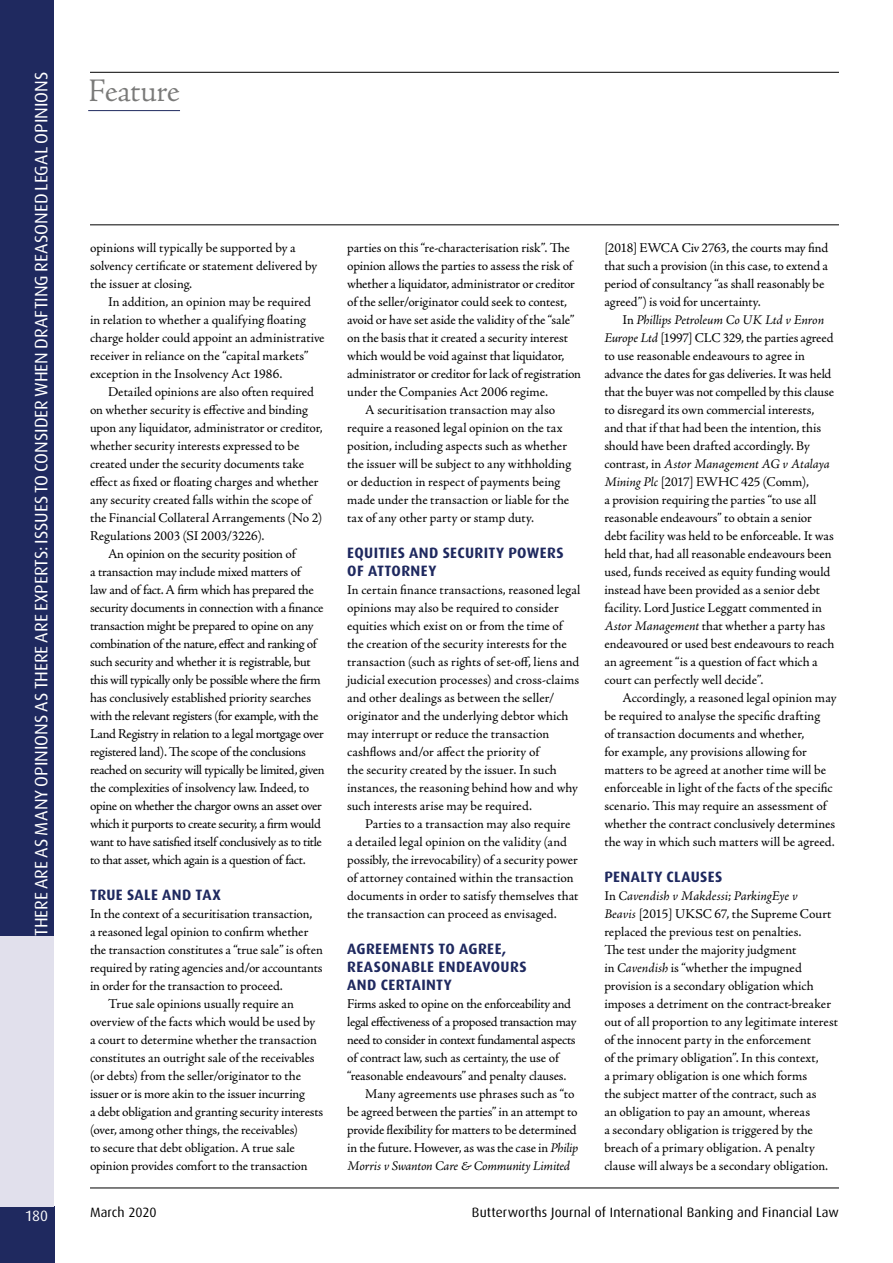
<style>
.page{position:relative;width:893px;height:1263px;background:#fff}
.page>*{position:absolute;margin:0;border:0;box-sizing:border-box;transform-origin:0 0}
.t1{font:300 33px "Adobe Jenson Pro";letter-spacing:-.015em;color:#7a7a79}
.t2{font:18px "Dax";color:#fff}
.j-H1{font:700 15px/18px "Dax";letter-spacing:.025em;color:#1f295f}
.t3{font:15px "Dax";color:#fff}
.j-Para{font:13.5px/18px "Adobe Jenson Pro";letter-spacing:-.01em;color:#000}
.j-PC{font:13.5px/18px "Adobe Jenson Pro";letter-spacing:-.005em;color:#000}
.j-PC-2{font:13.5px/18px "Adobe Jenson Pro";letter-spacing:-.025em;color:#000}
.t4{font:13.5px "Dax";letter-spacing:.01em;color:#000}
.s1{font-style:italic}
</style>
<div class="page">
<div style="left:0;top:1206px;width:54px;height:57px;background:#1f295f"></div>
<hr style="left:90px;top:72px;width:749px;height:1px;background:#000">
<hr style="left:90px;top:1188px;width:749px;height:1px;background:#000">
<div style="left:0;top:0;width:54px;height:936px;background:#1f295f"></div>
<div style="left:0;top:936px;width:54px;height:270px;background:#e1e0ec"></div>
<hr style="left:88px;top:110px;width:92px;height:1px;background:#1f295f">
<hr style="left:90px;top:225px;width:749px;height:1px;background:#000">
<h2 class="t2" style="left:31px;top:936px;width:866px;rotate:-90deg">THERE ARE AS MANY OPINIONS AS THERE ARE EXPERTS: ISSUES TO CONSIDER WHEN DRAFTING REASONED LEGAL OPINIONS</h2>
<h1 class="t1" style="left:88px;top:72px;width:93px">Feature</h1>
<p class="j-Para" style="left:90px;top:239px;width:229px">opinions will typically be supported by a solvency certificate or statement delivered by the issuer at closing.</p>
<p class="j-Para" style="left:90px;top:293px;width:236px;text-indent:18px">In addition, an opinion may be required in relation to whether a qualifying floating charge holder could appoint an administrative receiver in reliance on the “capital markets” exception in the Insolvency Act 1986.</p>
<p class="j-Para" style="left:90px;top:383px;width:234px;text-indent:18px">Detailed opinions are also often required on whether security is effective and binding upon any liquidator, administrator or creditor, whether security interests expressed to be created under the security documents take effect as fixed or floating charges and whether any security created falls within the scope of the Financial Collateral Arrangements (No 2)<br>Regulations 2003 (SI 2003/3226).</p>
<p class="j-Para" style="left:90px;top:545px;width:236px;text-indent:18px">An opinion on the security position of<br>a transaction may include mixed matters of<br>law and of fact. A firm which has prepared the security documents in connection with a finance transaction might be prepared to opine on any combination of the nature, effect and ranking of such security and whether it is registrable, but this will typically only be possible where the firm has conclusively established priority searches with the relevant registers (for example, with the Land Registry in relation to a legal mortgage over registered land). The scope of the conclusions reached on security will typically be limited, given the complexities of insolvency law. Indeed, to opine on whether the chargor owns an asset over which it purports to create security, a firm would want to have satisfied itself conclusively as to title to that asset, which again is a question of fact.</p>
<p class="j-H1" style="left:90px;top:886px;width:132px">TRUE SALE AND TAX</p>
<p class="j-PC" style="left:90px;top:905px;width:234px">In the context of a securitisation transaction,<br>a reasoned legal opinion to confirm whether the transaction constitutes a “true sale” is often required by rating agencies and/or accountants in order for the transaction to proceed.</p>
<p class="j-Para" style="left:90px;top:995px;width:235px;text-indent:18px">True sale opinions usually require an overview of the facts which would be used by a court to determine whether the transaction constitutes an outright sale of the receivables (or debts) from the seller/originator to the issuer or is more akin to the issuer incurring<br>a debt obligation and granting security interests (over, among other things, the receivables)<br>to secure that debt obligation. A true sale opinion provides comfort to the transaction</p>
<p class="j-Para" style="left:347px;top:239px;width:235px">parties on this “re-characterisation risk”. The opinion allows the parties to assess the risk of whether a liquidator, administrator or creditor of the seller/originator could seek to contest, avoid or have set aside the validity of the “sale” on the basis that it created a security interest which would be void against that liquidator, administrator or creditor for lack of registration under the Companies Act 2006 regime.</p>
<p class="j-Para" style="left:347px;top:401px;width:225px;text-indent:18px">A securitisation transaction may also require a reasoned legal opinion on the tax position, including aspects such as whether the issuer will be subject to any withholding or deduction in respect of payments being made under the transaction or liable for the tax of any other party or stamp duty.</p>
<p class="j-H1" style="left:347px;top:544px;width:218px">EQUITIES AND SECURITY POWERS<br>OF ATTORNEY</p>
<p class="j-PC" style="left:347px;top:581px;width:235px">In certain finance transactions, reasoned legal opinions may also be required to consider equities which exist on or from the time of the creation of the security interests for the transaction (such as rights of set-off, liens and judicial execution processes) and cross-claims and other dealings as between the seller/ originator and the underlying debtor which may interrupt or reduce the transaction cashflows and/or affect the priority of<br>the security created by the issuer. In such instances, the reasoning behind how and why such interests arise may be required.</p>
<p class="j-Para" style="left:347px;top:815px;width:233px;text-indent:18px">Parties to a transaction may also require a detailed legal opinion on the validity (and possibly, the irrevocability) of a security power of attorney contained within the transaction documents in order to satisfy themselves that the transaction can proceed as envisaged.</p>
<p class="j-H1" style="left:347px;top:940px;width:181px">AGREEMENTS TO AGREE,<br>REASONABLE ENDEAVOURS<br>AND CERTAINTY</p>
<p class="j-PC-2" style="left:347px;top:995px;width:231px">Firms asked to opine on the enforceability and legal effectiveness of a proposed transaction may need to consider in context fundamental aspects of contract law, such as certainty, the use of “reasonable endeavours” and penalty clauses.</p>
<p class="j-Para" style="left:347px;top:1085px;width:233px;text-indent:18px">Many agreements use phrases such as “to be agreed between the parties” in an attempt to provide flexibility for matters to be determined in the future. However, as was the case in <span class="s1">Philip Morris v Swanton Care &amp; Community Limited</span></p>
<p class="j-Para" style="left:604px;top:239px;width:225px">[2018] EWCA Civ 2763, the courts may find that such a provision (in this case, to extend a period of consultancy “as shall reasonably be agreed”) is void for uncertainty.</p>
<p class="j-Para" style="left:604px;top:311px;width:232px;text-indent:18px">In <span class="s1">Phillips Petroleum Co UK Ltd v Enron Europe Ltd</span> [1997] CLC 329, the parties agreed to use reasonable endeavours to agree in advance the dates for gas deliveries. It was held that the buyer was not compelled by this clause to disregard its own commercial interests, and that if that had been the intention, this should have been drafted accordingly. By contrast, in <span class="s1">Astor Management AG v Atalaya Mining Plc</span> [2017] EWHC 425 (Comm),<br>a provision requiring the parties “to use all reasonable endeavours” to obtain a senior debt facility was held to be enforceable. It was held that, had all reasonable endeavours been used, funds received as equity funding would instead have been provided as a senior debt facility. Lord Justice Leggatt commented in <span class="s1">Astor Management</span> that whether a party has endeavoured or used best endeavours to reach an agreement “is a question of fact which a court can perfectly well decide”.</p>
<p class="j-Para" style="left:604px;top:689px;width:234px;text-indent:18px">Accordingly, a reasoned legal opinion may be required to analyse the specific drafting<br>of transaction documents and whether,<br>for example, any provisions allowing for matters to be agreed at another time will be enforceable in light of the facts of the specific scenario. This may require an assessment of whether the contract conclusively determines the way in which such matters will be agreed.</p>
<p class="j-H1" style="left:604px;top:868px;width:119px">PENALTY CLAUSES</p>
<p class="j-PC" style="left:604px;top:887px;width:235px">In <span class="s1">Cavendish v Makdessi; ParkingEye v<br>Beavis</span> [2015] UKSC 67, the Supreme Court replaced the previous test on penalties.<br>The test under the majority judgment<br>in <span class="s1">Cavendish</span> is “whether the impugned provision is a secondary obligation which imposes a detriment on the contract-breaker out of all proportion to any legitimate interest of the innocent party in the enforcement<br>of the primary obligation”. In this context,<br>a primary obligation is one which forms<br>the subject matter of the contract, such as<br>an obligation to pay an amount, whereas<br>a secondary obligation is triggered by the breach of a primary obligation. A penalty clause will always be a secondary obligation.</p>
<p class="t3" style="left:25px;top:1207px;width:25px">180</p>
<p class="t4" style="left:90px;top:1204px;width:68px">March 2020</p>
<p class="t4" style="left:472px;top:1204px;width:368px">Butterworths Journal of International Banking and Financial Law</p>
</div>
